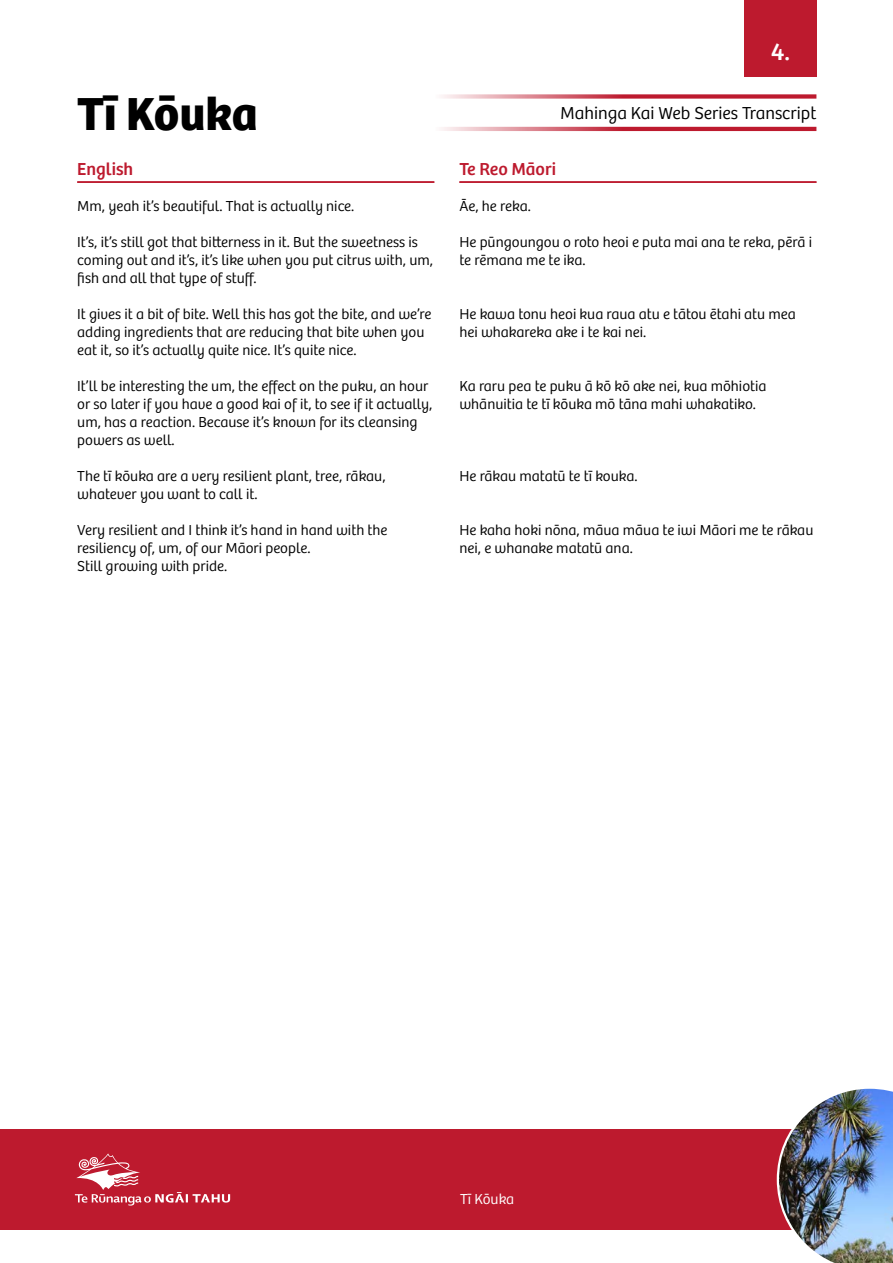
<style>
.page{position:relative;width:893px;height:1263px;background:#fff}
.page>*{position:absolute;margin:0;border:0;box-sizing:border-box;transform-origin:0 0}
.t1{font:700 48px "Bree";color:#000}
.t2{font:25.35px "Bree";color:#fff}
.t3{font:300 18px "Bree";color:#000}
.t4{font:18px "Bree";color:#bd1a2e}
.t5{font:300 15px/18px "Bree";color:#000}
.t6{font:300 15px "Bree";color:#fff}
</style>
<div class="page">
<div style="left:0;top:1129px;width:893px;height:101px;background:#bd1a2e"></div>
<div style="left:744px;top:0;width:72px;height:77px;background:#bd1a2e"></div>
<hr style="left:77px;top:181px;width:357px;height:2px;background:#bd1a2e">
<hr style="left:459px;top:181px;width:357px;height:2px;background:#bd1a2e">
<svg style="left:75px;top:1153px;width:155px;height:52px"></svg>
<svg style="left:442px;top:127px;width:374px;height:4px"></svg>
<svg style="left:442px;top:94px;width:374px;height:5px;background:#d36876"></svg>
<img style="left:777px;top:1088px;width:116px;height:175px">
<h2 class="t2" style="left:771px;top:32px;width:21px">4.</h2>
<h1 class="t1" style="left:77px;top:75px;width:182px">Tī Kōuka</h1>
<p class="t3" style="left:560px;top:100px;width:258px">Mahinga Kai Web Series Transcript</p>
<p class="t4" style="left:77px;top:155px;width:57px">English</p>
<p class="t4" style="left:459px;top:155px;width:98px">Te Reo Māori</p>
<p class="t5" style="left:77px;top:196px;width:279px">Mm, yeah it’s beautiful. That is actually nice.</p>
<p class="t5" style="left:77px;top:232px;width:357px">It’s, it’s still got that bitterness in it. But the sweetness is coming out and it’s, it’s like when you put citrus with, um, fish and all that type of stuff.</p>
<p class="t5" style="left:77px;top:304px;width:356px">It gives it a bit of bite. Well this has got the bite, and we’re adding ingredients that are reducing that bite when you eat it, so it’s actually quite nice. It’s quite nice.</p>
<p class="t5" style="left:77px;top:376px;width:357px">It’ll be interesting the um, the effect on the puku, an hour or so later if you have a good kai of it, to see if it actually, um, has a reaction. Because it’s known for its cleansing powers as well.</p>
<p class="t5" style="left:77px;top:466px;width:310px">The tī kōuka are a very resilient plant, tree, rākau, whatever you want to call it.</p>
<p class="t5" style="left:77px;top:520px;width:312px">Very resilient and I think it’s hand in hand with the resiliency of, um, of our Māori people.<br>Still growing with pride.</p>
<p class="t5" style="left:459px;top:196px;width:73px">Āe, he reka.</p>
<p class="t5" style="left:459px;top:232px;width:354px">He pūngoungou o roto heoi e puta mai ana te reka, pērā i te rēmana me te ika.</p>
<p class="t5" style="left:459px;top:304px;width:338px">He kawa tonu heoi kua raua atu e tātou ētahi atu mea hei whakareka ake i te kai nei.</p>
<p class="t5" style="left:459px;top:376px;width:309px">Ka raru pea te puku ā kō kō ake nei, kua mōhiotia whānuitia te tī kōuka mō tāna mahi whakatiko.</p>
<p class="t5" style="left:459px;top:466px;width:180px">He rākau matatū te tī kouka.</p>
<p class="t5" style="left:459px;top:520px;width:355px">He kaha hoki nōna, māua māua te iwi Māori me te rākau nei, e whanake matatū ana.</p>
<p class="t6" style="left:460px;top:1188px;width:56px">Tī Kōuka</p>
</div>
